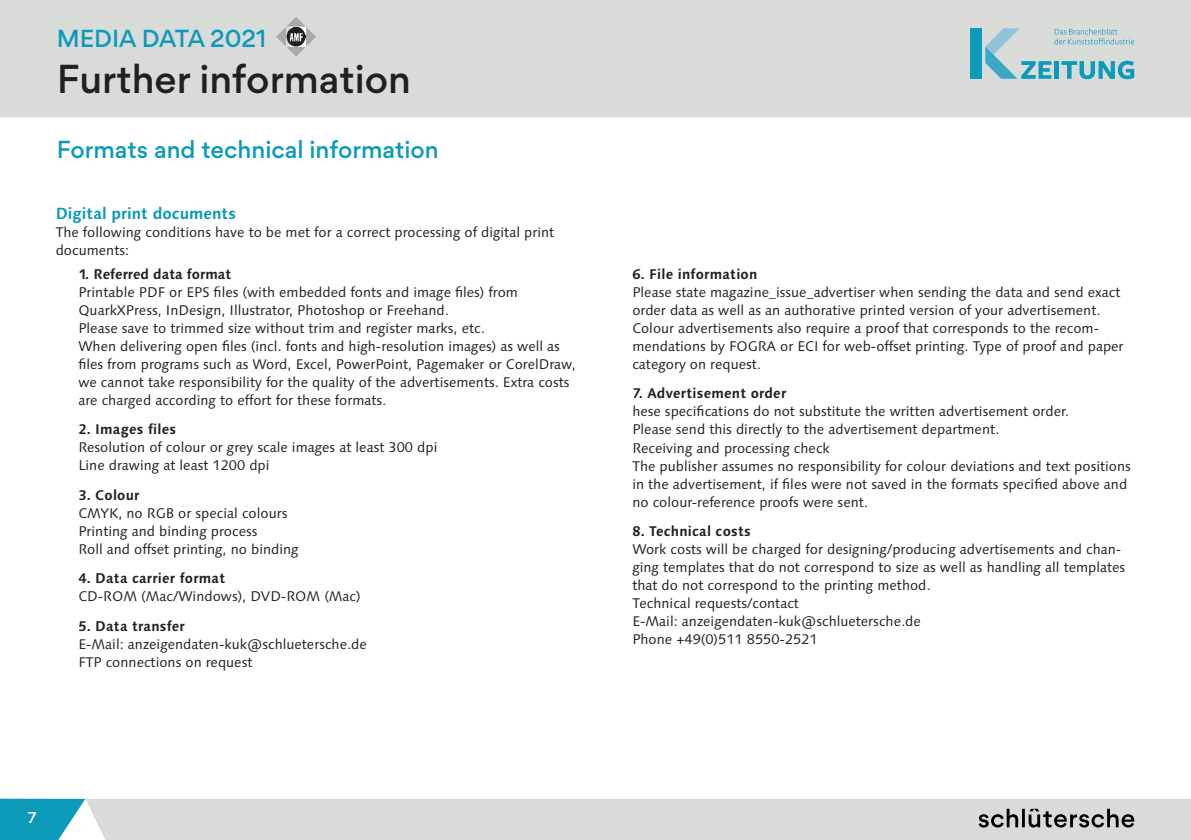
<style>
.page{position:relative;width:1191px;height:840px;background:#fff}
.page>*{position:absolute;margin:0;border:0;box-sizing:border-box;transform-origin:0 0}
.t1{font:500 36px "Gordita";color:#231f20}
._4___Headline{font:500 22px "Gordita";color:#0c9abb}
.Head_blau{font:700 16px "Linotype Syntax";color:#0c9abb}
.Grundschrift{font:14px/18px "Linotype Syntax";color:#231f20}
.Grundschrift-2{font:700 14px "Linotype Syntax";letter-spacing:.015em;color:#231f20}
.t2{font:500 14px "Gordita";color:#fff}
</style>
<div class="page">
<div style="left:0;top:0;width:1191px;height:117px;background:#d9dbd9"></div>
<div style="left:85px;top:798px;width:1106px;height:41px;background:#d9dbd9"></div>
<svg style="left:0;top:798px;width:85px;height:41px;background:#34aac6"></svg>
<svg style="left:978px;top:808px;width:156px;height:19px;background:#929392"></svg>
<svg style="left:276px;top:17px;width:40px;height:40px"></svg>
<img style="left:286px;top:27px;width:20px;height:19px">
<div style="left:970px;top:28px;width:12px;height:51px;background:#0c9abb"></div>
<svg style="left:985px;top:28px;width:149px;height:51px;background:#aaccd2"></svg>
<h2 class="_4___Headline" style="left:57px;top:22px;width:211px">MEDIA DATA 2021</h2>
<h1 class="t1" style="left:57px;top:52px;width:356px">Further information</h1>
<p class="_4___Headline" style="left:57px;top:133px;width:383px">Formats and technical information</p>
<p class="Head_blau" style="left:56px;top:203px;width:182px">Digital print documents</p>
<p class="Grundschrift" style="left:56px;top:223px;width:500px">The following conditions have to be met for a correct processing of digital print documents:</p>
<p class="Grundschrift-2" style="left:78px;top:265px;width:154px">1. Referred data format</p>
<p class="Grundschrift" style="left:78px;top:283px;width:499px">Printable PDF or EPS files (with embedded fonts and image files) from QuarkXPress, InDesign, Illustrator, Photoshop or Freehand.<br>Please save to trimmed size without trim and register marks, etc.<br>When delivering open files (incl. fonts and high-resolution images) as well as files from programs such as Word, Excel, PowerPoint, Pagemaker or CorelDraw, we cannot take responsibility for the quality of the advertisements. Extra costs are charged according to effort for these formats.</p>
<p class="Grundschrift-2" style="left:78px;top:420px;width:99px">2. Images files</p>
<p class="Grundschrift" style="left:78px;top:438px;width:360px">Resolution of colour or grey scale images at least 300 dpi<br>Line drawing at least 1200 dpi</p>
<p class="Grundschrift-2" style="left:78px;top:486px;width:63px">3. Colour</p>
<p class="Grundschrift" style="left:78px;top:504px;width:210px">CMYK, no RGB or special colours</p>
<p class="Grundschrift" style="left:78px;top:522px;width:181px">Printing and binding process</p>
<p class="Grundschrift" style="left:78px;top:540px;width:222px">Roll and offset printing, no binding</p>
<p class="Grundschrift-2" style="left:78px;top:569px;width:148px">4. Data carrier format</p>
<p class="Grundschrift" style="left:78px;top:587px;width:284px">CD-ROM (Mac/Windows), DVD-ROM (Mac)</p>
<p class="Grundschrift-2" style="left:78px;top:616px;width:108px">5. Data transfer</p>
<p class="Grundschrift" style="left:78px;top:634px;width:290px">E-Mail: anzeigendaten-kuk@schluetersche.de</p>
<p class="Grundschrift" style="left:78px;top:652px;width:176px">FTP connections on request</p>
<p class="t2" style="left:28px;top:806px;width:10px">7</p>
<p class="Grundschrift-2" style="left:632px;top:265px;width:127px">6. File information</p>
<p class="Grundschrift" style="left:632px;top:283px;width:493px">Please state magazine_issue_advertiser when sending the data and send exact order data as well as an authorative printed version of your advertisement.<br>Colour advertisements also require a proof that corresponds to the recom&shy;mendations by FOGRA or ECI for web-offset printing. Type of proof and paper category on request.</p>
<p class="Grundschrift-2" style="left:632px;top:384px;width:155px">7. Advertisement order</p>
<p class="Grundschrift" style="left:632px;top:402px;width:438px">hese specifications do not substitute the written advertisement order.<br>Please send this directly to the advertisement department.</p>
<p class="Grundschrift" style="left:632px;top:438px;width:199px">Receiving and processing check</p>
<p class="Grundschrift" style="left:632px;top:456px;width:500px">The publisher assumes no responsibility for colour deviations and text positions in the advertisement, if files were not saved in the formats specified above and no colour-reference proofs were sent.</p>
<p class="Grundschrift-2" style="left:632px;top:522px;width:120px">8. Technical costs</p>
<p class="Grundschrift" style="left:632px;top:540px;width:494px">Work costs will be charged for designing/producing advertisements and chan&shy;ging templates that do not correspond to size as well as handling all templates that do not correspond to the printing method.</p>
<p class="Grundschrift" style="left:632px;top:594px;width:168px">Technical requests/contact</p>
<p class="Grundschrift" style="left:632px;top:612px;width:290px">E-Mail: anzeigendaten-kuk@schluetersche.de</p>
<p class="Grundschrift" style="left:632px;top:630px;width:187px">Phone +49(0)511 8550-2521</p>
</div>
